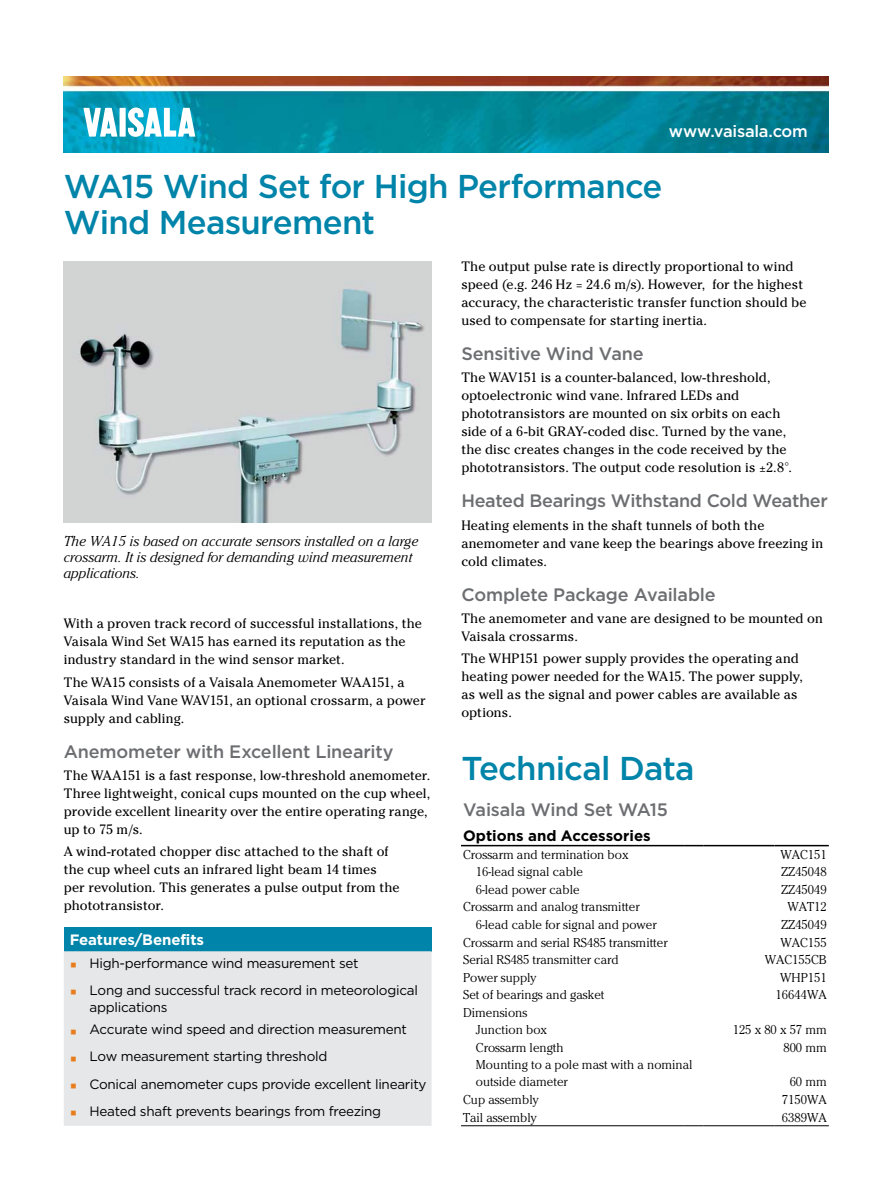
<style>
.page{position:relative;width:893px;height:1191px;background:#fff}
.page>*{position:absolute;margin:0;border:0;box-sizing:border-box;transform-origin:0 0}
.t1{font:500 33px/36px "Gotham";letter-spacing:-.025em;color:#0084a9}
.t2{font:500 18px "Gotham";letter-spacing:-.015em;color:#6d6e71}
.t3{font:500 16.5px "Gotham";letter-spacing:-.015em;color:#fff}
.t4{font:700 15px "Gotham";color:#000}
.t5{font:700 15px "Gotham";letter-spacing:-.01em;color:#fff}
.t6{font:italic 300 14.25px/15.8px "Cheltenham Std";color:#000}
.t7{font:13.5px/18px "Cheltenham Std";letter-spacing:.005em;color:#000}
.t8{font:13.5px/16.5px "Gotham";letter-spacing:-.02em;color:#000}
.t9{font:300 12.75px/17.5px "Cheltenham Std";color:#000}
.s1{font-family:"Arial";font-weight:900;font-size:21px;color:#e87d1e}
</style>
<div class="page">
<img style="left:64px;top:77px;width:765px;height:76px">
<svg style="left:83px;top:108px;width:34px;height:29px"></svg>
<div style="left:120px;top:108px;width:6px;height:29px;background:#fff"></div>
<svg style="left:128px;top:107px;width:67px;height:30px"></svg>
<img style="left:64px;top:261px;width:368px;height:261px">
<hr style="left:461px;top:845px;width:223px;height:1px;background:#000">
<svg style="left:684px;top:845px;width:20px;height:1px"></svg>
<hr style="left:704px;top:845px;width:71px;height:1px;background:#000">
<hr style="left:775px;top:845px;width:54px;height:1px;background:#000">
<hr style="left:461px;top:1125px;width:223px;height:1px;background:#000">
<svg style="left:684px;top:1125px;width:20px;height:1px"></svg>
<hr style="left:704px;top:1125px;width:71px;height:1px;background:#000">
<hr style="left:775px;top:1125px;width:54px;height:1px;background:#000">
<div style="left:64px;top:927px;width:368px;height:24px;background:#0084a9"></div>
<div style="left:64px;top:951px;width:368px;height:174px;background:#e6e7e8"></div>
<p class="t3" style="left:669px;top:120px;width:141px">www.vaisala.com</p>
<h1 class="t1" style="left:64px;top:167px;width:600px">WA15 Wind Set for High Performance<br>Wind Measurement</h1>
<p class="t6" style="left:64px;top:533px;width:356px">The WA15 is based on accurate sensors installed on a large crossarm. It is designed for demanding wind measurement applications.</p>
<p class="t7" style="left:64px;top:615px;width:360px">With a proven track record of successful installations, the<br>Vaisala Wind Set WA15 has earned its reputation as the industry standard in the wind sensor market.</p>
<p class="t7" style="left:64px;top:673px;width:363px">The WA15 consists of a Vaisala Anemometer WAA151, a<br>Vaisala Wind Vane WAV151, an optional crossarm, a power supply and cabling.</p>
<h2 class="t2" style="left:64px;top:739px;width:331px">Anemometer with Excellent Linearity</h2>
<p class="t7" style="left:64px;top:766px;width:368px">The WAA151 is a fast response, low-threshold anemometer.<br>Three lightweight, conical cups mounted on the cup wheel, provide excellent linearity over the entire operating range, up to 75 m/s.</p>
<p class="t7" style="left:64px;top:842px;width:337px">A wind-rotated chopper disc attached to the shaft of the cup wheel cuts an infrared light beam 14 times per revolution. This generates a pulse output from the phototransistor.</p>
<p class="t5" style="left:70px;top:930px;width:136px">Features/Benefits</p>
<p class="t8" style="left:70px;top:954px;width:290px"><span class="s1">▪</span> High-performance wind measurement set</p>
<p class="t8" style="left:90px;top:981px;width:330px;text-indent:-20px"><span class="s1">▪</span> Long and successful track record in meteorological applications</p>
<p class="t8" style="left:70px;top:1021px;width:339px"><span class="s1">▪</span> Accurate wind speed and direction measurement</p>
<p class="t8" style="left:70px;top:1048px;width:259px"><span class="s1">▪</span> Low measurement starting threshold</p>
<p class="t8" style="left:70px;top:1075px;width:358px"><span class="s1">▪</span> Conical anemometer cups provide excellent linearity</p>
<p class="t8" style="left:70px;top:1102px;width:313px"><span class="s1">▪</span> Heated shaft prevents bearings from freezing</p>
<p class="t7" style="left:461px;top:257px;width:347px">The output pulse rate is directly proportional to wind speed (e.g. 246 Hz = 24.6 m/s). However, for the highest accuracy, the characteristic transfer function should be used to compensate for starting inertia.</p>
<h2 class="t2" style="left:461px;top:342px;width:184px">Sensitive Wind Vane</h2>
<p class="t7" style="left:461px;top:369px;width:332px">The WAV151 is a counter-balanced, low-threshold, optoelectronic wind vane. Infrared LEDs and phototransistors are mounted on six orbits on each side of a 6-bit GRAY-coded disc. Turned by the vane, the disc creates changes in the code received by the phototransistors. The output code resolution is ±2.8°.</p>
<h2 class="t2" style="left:461px;top:489px;width:368px">Heated Bearings Withstand Cold Weather</h2>
<p class="t7" style="left:461px;top:516px;width:363px">Heating elements in the shaft tunnels of both the anemometer and vane keep the bearings above freezing in cold climates.</p>
<h2 class="t2" style="left:461px;top:582px;width:256px">Complete Package Available</h2>
<p class="t7" style="left:461px;top:609px;width:363px">The anemometer and vane are designed to be mounted on<br>Vaisala crossarms.</p>
<p class="t7" style="left:461px;top:649px;width:343px">The WHP151 power supply provides the operating and heating power needed for the WA15. The power supply, as well as the signal and power cables are available as options.</p>
<h1 class="t1" style="left:461px;top:750px;width:235px">Technical Data</h1>
<h2 class="t2" style="left:463px;top:798px;width:207px">Vaisala Wind Set WA15</h2>
<p class="t4" style="left:463px;top:826px;width:189px">Options and Accessories</p>
<p class="t9" style="left:463px;top:845px;width:167px">Crossarm and termination box</p>
<p class="t9" style="left:780px;top:845px;width:48px">WAC151</p>
<p class="t9" style="left:476px;top:863px;width:109px">16-lead signal cable</p>
<p class="t9" style="left:781px;top:863px;width:47px">ZZ45048</p>
<p class="t9" style="left:476px;top:880px;width:105px">6-lead power cable</p>
<p class="t9" style="left:781px;top:880px;width:47px">ZZ45049</p>
<p class="t9" style="left:463px;top:898px;width:178px">Crossarm and analog transmitter</p>
<p class="t9" style="left:787px;top:898px;width:41px">WAT12</p>
<p class="t9" style="left:476px;top:915px;width:182px">6-lead cable for signal and power</p>
<p class="t9" style="left:781px;top:915px;width:47px">ZZ45049</p>
<p class="t9" style="left:463px;top:933px;width:206px">Crossarm and serial RS485 transmitter</p>
<p class="t9" style="left:780px;top:933px;width:48px">WAC155</p>
<p class="t9" style="left:463px;top:950px;width:157px">Serial RS485 transmitter card</p>
<p class="t9" style="left:765px;top:950px;width:64px">WAC155CB</p>
<p class="t9" style="left:463px;top:968px;width:75px">Power supply</p>
<p class="t9" style="left:780px;top:968px;width:48px">WHP151</p>
<p class="t9" style="left:463px;top:985px;width:143px">Set of bearings and gasket</p>
<p class="t9" style="left:776px;top:985px;width:53px">16644WA</p>
<p class="t9" style="left:476px;top:1003px;width:73px;text-indent:-13px">Dimensions<br>Junction box</p>
<p class="t9" style="left:733px;top:1021px;width:95px">125 x 80 x 57 mm</p>
<p class="t9" style="left:476px;top:1038px;width:89px">Crossarm length</p>
<p class="t9" style="left:783px;top:1038px;width:45px">800 mm</p>
<p class="t9" style="left:476px;top:1056px;width:218px">Mounting to a pole mast with a nominal outside diameter</p>
<p class="t9" style="left:790px;top:1073px;width:39px">60 mm</p>
<p class="t9" style="left:463px;top:1090px;width:77px">Cup assembly</p>
<p class="t9" style="left:782px;top:1090px;width:46px">7150WA</p>
<p class="t9" style="left:463px;top:1108px;width:75px">Tail assembly</p>
<p class="t9" style="left:782px;top:1108px;width:46px">6389WA</p>
</div>
